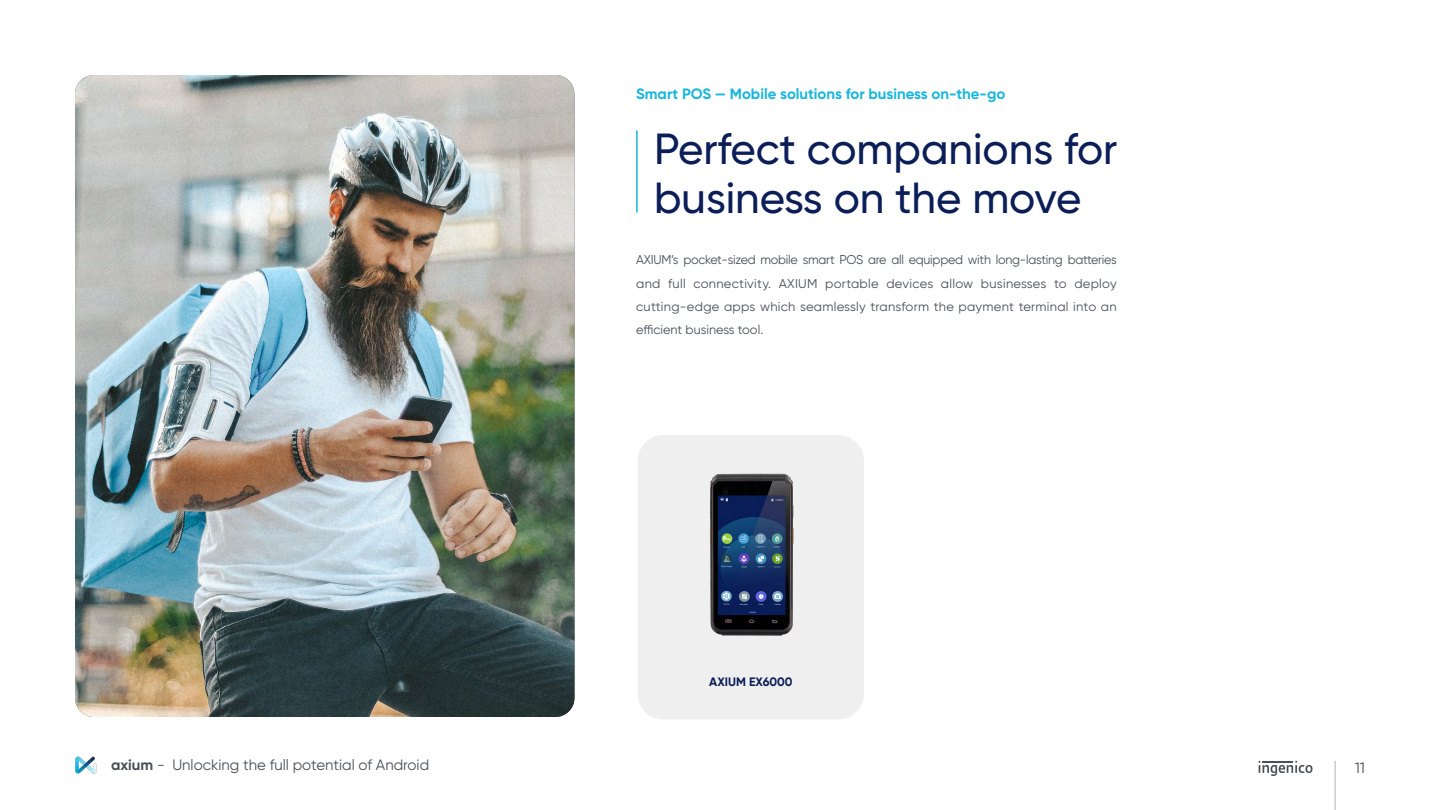
<style>
.page{position:relative;width:1440px;height:810px;background:#fff}
.page>*{position:absolute;margin:0;border:0;box-sizing:border-box;transform-origin:0 0}
.t1{font:500 43.5px/48.8px "Gilroy";color:#0c1e58}
.t2{font:700 15px "Gilroy";color:#19b6dd}
.t3{font:15px "Gilroy";color:#4a4f55}
.t4{font:12.75px/23.2px "Gilroy";letter-spacing:.02em;color:#4a4f55;text-align:justify}
.t5{font:700 12.23px "Gilroy";color:#0c1e58}
.s1{font-weight:700}
</style>
<div class="page">
<svg style="left:1259px;top:761px;width:54px;height:15px"></svg>
<img style="left:75px;top:756px;width:22px;height:18px">
<hr style="left:1335px;top:761px;width:1px;height:49px;background:#b0b3b3">
<img style="left:75px;top:75px;width:499px;height:642px">
<div style="left:638px;top:435px;width:226px;height:285px;background:#efefef;border-radius:26px"></div>
<img style="left:710px;top:473px;width:84px;height:163px">
<hr style="left:636px;top:130px;width:2px;height:83px;background:#19b6dd">
<p class="t2" style="left:636px;top:85px;width:371px">Smart POS — Mobile solutions for business on-the-go</p>
<h1 class="t1" style="left:654px;top:124px;width:465px">Perfect companions for business on the move</h1>
<p class="t4" style="left:636px;top:248px;width:482px">AXIUM’s pocket-sized mobile smart POS are all equipped with long-lasting batteries and full connectivity. AXIUM portable devices allow businesses to deploy cutting-edge apps which seamlessly transform the payment terminal into an efficient business tool.</p>
<p class="t5" style="left:709px;top:674px;width:85px">AXIUM EX6000</p>
<p class="t3" style="left:111px;top:755px;width:320px"><span class="s1">axium</span> - Unlocking the full potential of Android</p>
<p class="t3" style="left:1355px;top:758px;width:12px">11</p>
</div>
